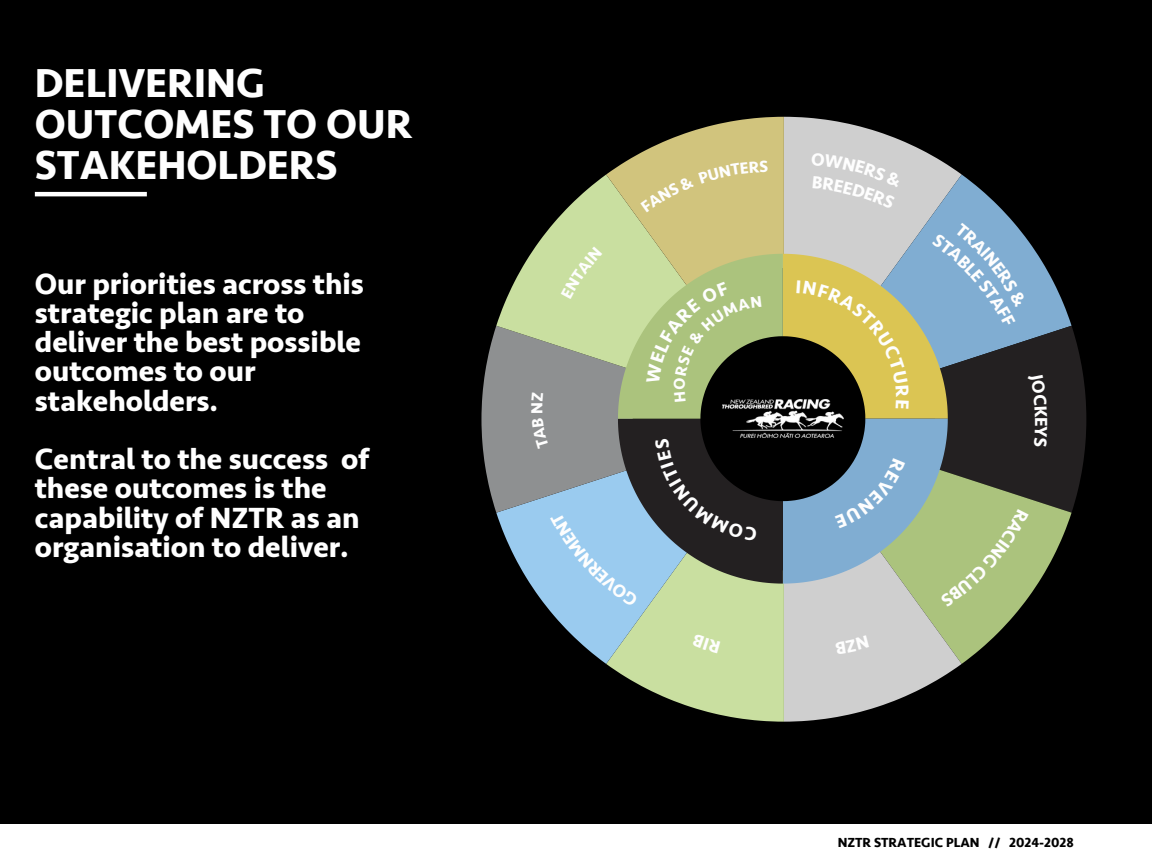
<style>
.page{position:relative;width:1152px;height:864px;background:#000}
.page>*{position:absolute;margin:0;border:0;box-sizing:border-box;transform-origin:0 0}
.t1{font:700 41.55px/41.2px "Seravek";color:#fefefe}
.t2{font:700 30px/29.2px "Seravek";color:#fff}
.t3{font:700 18px "Seravek";color:#fefefe}
.t4{font:700 16.5px "Seravek";color:#fefefe}
.t5{font:700 13.5px "Seravek";color:#000}
</style>
<div class="page">
<hr style="left:35px;top:192px;width:112px;height:4px;background:#fff">
<div style="left:0;top:825px;width:1152px;height:39px;background:#fff"></div>
<svg style="left:481px;top:117px;width:605px;height:605px"></svg>
<h1 class="t1" style="left:35px;top:63px;width:379px">DELIVERING<br>OUTCOMES TO OUR<br>STAKEHOLDERS</h1>
<h3 class="t2" style="left:35px;top:270px;width:331px">Our priorities across this strategic plan are to deliver the best possible outcomes to our stakeholders.</h3>
<h4 class="t2" style="left:35px;top:445px;width:336px">Central to the success of these outcomes is the capability of NZTR as an organisation to deliver.</h4>
<p class="t4" style="left:527px;top:414px;width:13px;rotate:-90deg">N</p>
<p class="t3" style="left:1052px;top:417px;width:11px;rotate:90deg">E</p>
<h3 class="t5" style="left:838px;top:834px;width:238px">NZTR STRATEGIC PLAN // 2024-2028</h3>
</div>
